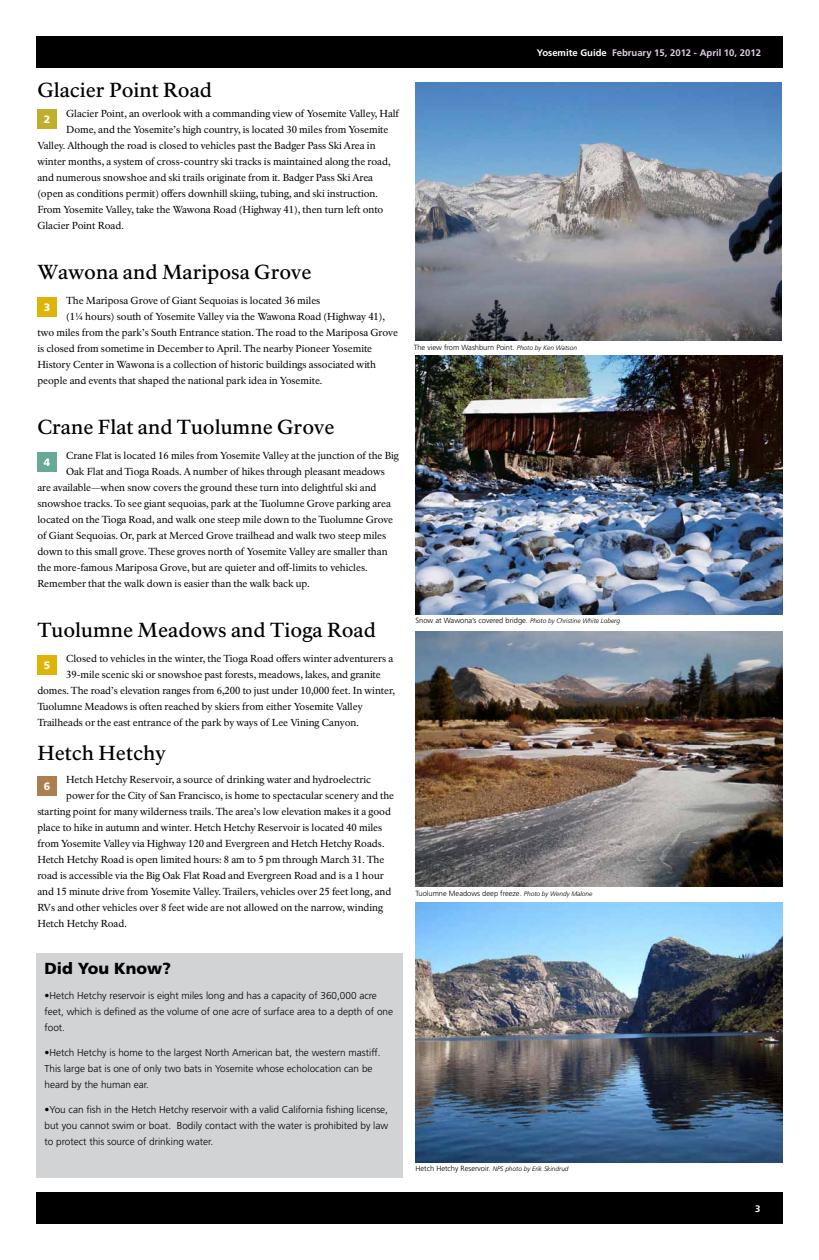
<style>
.page{position:relative;width:819px;height:1260px;background:#fff}
.page>*{position:absolute;margin:0;border:0;box-sizing:border-box;transform-origin:0 0}
.t1{font:500 20px "NPS Rawlinson OT";color:#000}
.t2{font:900 16px "Frutiger LT Std";color:#000}
.t3{font:900 10.7px "Frutiger LT Std";color:#fff}
.t4{font:10px "NPS Rawlinson OT";letter-spacing:-.005em;color:#000}
.t5{font:300 10px/16px "Frutiger LT Std";color:#000}
.t6{font:700 9.5px "Frutiger LT Std";color:#e1cee4}
.t7{font:700 9.5px "Frutiger LT Std";color:#fff}
.t8{font:300 7.5px "Frutiger LT Std";color:#000}
.t9{font:italic 300 6.5px "Frutiger LT Std";color:#000}
.s1{color:#fff}
.s2{font-style:italic;font-size:6.5px}
.s3{font-style:normal;font-size:7.5px}
</style>
<div class="page">
<div style="left:36px;top:36px;width:747px;height:32px;background:#000"></div>
<div style="left:36px;top:1192px;width:747px;height:32px;background:#000"></div>
<div style="left:37px;top:109px;width:20px;height:20px;background:#c0af2c"></div>
<div style="left:37px;top:297px;width:20px;height:20px;background:#deb408"></div>
<div style="left:37px;top:452px;width:20px;height:20px;background:#67a896"></div>
<div style="left:37px;top:655px;width:20px;height:20px;background:#deb408"></div>
<img style="left:416px;top:355px;width:367px;height:259px">
<img style="left:416px;top:82px;width:366px;height:259px">
<img style="left:416px;top:631px;width:367px;height:256px">
<img style="left:416px;top:902px;width:367px;height:261px">
<div style="left:37px;top:776px;width:20px;height:19px;background:#ab7f50"></div>
<div style="left:36px;top:953px;width:366px;height:225px;background:#d1d3d4"></div>
<h1 class="t1" style="left:37px;top:78px;width:176px">Glacier Point Road</h1>
<p class="t3" style="left:44px;top:113px;width:8px">2</p>
<p class="t4" style="left:66px;top:107px;width:334px">Glacier Point, an overlook with a commanding view of Yosemite Valley, Half</p>
<p class="t4" style="left:66px;top:123px;width:324px">Dome, and the Yosemite’s high country, is located 30 miles from Yosemite</p>
<p class="t4" style="left:37px;top:139px;width:340px">Valley. Although the road is closed to vehicles past the Badger Pass Ski Area in</p>
<p class="t4" style="left:37px;top:155px;width:355px">winter months, a system of cross-country ski tracks is maintained along the road,</p>
<p class="t4" style="left:37px;top:171px;width:337px">and numerous snowshoe and ski trails originate from it. Badger Pass Ski Area</p>
<p class="t4" style="left:37px;top:187px;width:342px">(open as conditions permit) offers downhill skiing, tubing, and ski instruction.</p>
<p class="t4" style="left:37px;top:203px;width:348px">From Yosemite Valley, take the Wawona Road (Highway 41), then turn left onto</p>
<p class="t4" style="left:37px;top:219px;width:88px">Glacier Point Road.</p>
<h1 class="t1" style="left:37px;top:259px;width:276px">Wawona and Mariposa Grove</h1>
<p class="t3" style="left:44px;top:300px;width:8px">3</p>
<p class="t4" style="left:66px;top:294px;width:256px">The Mariposa Grove of Giant Sequoias is located 36 miles</p>
<p class="t4" style="left:66px;top:310px;width:320px">(1¼ hours) south of Yosemite Valley via the Wawona Road (Highway 41),</p>
<p class="t4" style="left:37px;top:326px;width:362px">two miles from the park’s South Entrance station. The road to the Mariposa Grove</p>
<p class="t4" style="left:37px;top:342px;width:336px">is closed from sometime in December to April. The nearby Pioneer Yosemite</p>
<p class="t4" style="left:37px;top:358px;width:340px">History Center in Wawona is a collection of historic buildings associated with</p>
<p class="t4" style="left:37px;top:374px;width:287px">people and events that shaped the national park idea in Yosemite.</p>
<h1 class="t1" style="left:37px;top:414px;width:299px">Crane Flat and Tuolumne Grove</h1>
<p class="t3" style="left:44px;top:456px;width:8px">4</p>
<p class="t4" style="left:66px;top:449px;width:334px">Crane Flat is located 16 miles from Yosemite Valley at the junction of the Big</p>
<p class="t4" style="left:66px;top:465px;width:320px">Oak Flat and Tioga Roads. A number of hikes through pleasant meadows</p>
<p class="t4" style="left:37px;top:481px;width:341px">are available—when snow covers the ground these turn into delightful ski and</p>
<p class="t4" style="left:37px;top:497px;width:355px">snowshoe tracks. To see giant sequoias, park at the Tuolumne Grove parking area</p>
<p class="t4" style="left:37px;top:513px;width:357px">located on the Tioga Road, and walk one steep mile down to the Tuolumne Grove</p>
<p class="t4" style="left:37px;top:529px;width:350px">of Giant Sequoias. Or, park at Merced Grove trailhead and walk two steep miles</p>
<p class="t4" style="left:37px;top:545px;width:352px">down to this small grove. These groves north of Yosemite Valley are smaller than</p>
<p class="t4" style="left:37px;top:561px;width:332px">the more-famous Mariposa Grove, but are quieter and off-limits to vehicles.</p>
<p class="t4" style="left:37px;top:577px;width:274px">Remember that the walk down is easier than the walk back up.</p>
<h1 class="t1" style="left:37px;top:617px;width:340px">Tuolumne Meadows and Tioga Road</h1>
<p class="t3" style="left:44px;top:659px;width:8px">5</p>
<p class="t4" style="left:66px;top:652px;width:329px">Closed to vehicles in the winter, the Tioga Road offers winter adventurers a</p>
<p class="t4" style="left:66px;top:668px;width:316px">39-mile scenic ski or snowshoe past forests, meadows, lakes, and granite</p>
<p class="t4" style="left:37px;top:684px;width:359px">domes. The road’s elevation ranges from 6,200 to just under 10,000 feet. In winter,</p>
<p class="t4" style="left:37px;top:700px;width:327px">Tuolumne Meadows is often reached by skiers from either Yosemite Valley</p>
<p class="t4" style="left:37px;top:716px;width:323px">Trailheads or the east entrance of the park by ways of Lee Vining Canyon.</p>
<h1 class="t1" style="left:37px;top:740px;width:130px">Hetch Hetchy</h1>
<p class="t4" style="left:66px;top:773px;width:306px">Hetch Hetchy Reservoir, a source of drinking water and hydroelectric</p>
<p class="t4" style="left:66px;top:789px;width:330px">power for the City of San Francisco, is home to spectacular scenery and the</p>
<p class="t4" style="left:37px;top:805px;width:355px">starting point for many wilderness trails. The area’s low elevation makes it a good</p>
<p class="t4" style="left:37px;top:821px;width:346px">place to hike in autumn and winter. Hetch Hetchy Reservoir is located 40 miles</p>
<p class="t4" style="left:37px;top:837px;width:349px">from Yosemite Valley via Highway 120 and Evergreen and Hetch Hetchy Roads.</p>
<p class="t4" style="left:37px;top:853px;width:349px">Hetch Hetchy Road is open limited hours: 8 am to 5 pm through March 31. The</p>
<p class="t4" style="left:37px;top:869px;width:348px">road is accessible via the Big Oak Flat Road and Evergreen Road and is a 1 hour</p>
<p class="t4" style="left:37px;top:885px;width:356px">and 15 minute drive from Yosemite Valley. Trailers, vehicles over 25 feet long, and</p>
<p class="t4" style="left:37px;top:901px;width:347px">RVs and other vehicles over 8 feet wide are not allowed on the narrow, winding</p>
<p class="t4" style="left:37px;top:917px;width:91px">Hetch Hetchy Road.</p>
<p class="t3" style="left:44px;top:779px;width:8px">6</p>
<h2 class="t2" style="left:45px;top:959px;width:128px">Did You Know?</h2>
<p class="t5" style="left:45px;top:988px;width:350px">•Hetch Hetchy reservoir is eight miles long and has a capacity of 360,000 acre feet, which is defined as the volume of one acre of surface area to a depth of one foot.</p>
<p class="t5" style="left:45px;top:1045px;width:338px">•Hetch Hetchy is home to the largest North American bat, the western mastiff.<br>This large bat is one of only two bats in Yosemite whose echolocation can be heard by the human ear.</p>
<p class="t5" style="left:45px;top:1102px;width:345px;text-align:justify">•You can fish in the Hetch Hetchy reservoir with a valid California fishing license, but you cannot swim or boat. Bodily contact with the water is prohibited by law to protect this source of drinking water.</p>
<p class="t6" style="left:537px;top:47px;width:226px"><span class="s1">Yosemite Guide</span> February 15, 2012 - April 10, 2012</p>
<p class="t8" style="left:414px;top:343px;width:165px">The view from Washburn Point. <span class="s2">Photo by Ken Watson</span></p>
<p class="t8" style="left:416px;top:617px;width:206px">Snow at Wawona’s covered bridge. <span class="s2">Photo by Christine White Loberg</span></p>
<p class="t8" style="left:416px;top:889px;width:178px">Tuolumne Meadows deep freeze. <span class="s2">Photo by Wendy Malone</span></p>
<p class="t9" style="left:416px;top:1165px;width:155px"><span class="s3">Hetch Hetchy Reservoir.</span> NPS photo by Erik Skindrud</p>
<p class="t7" style="left:756px;top:1203px;width:7px">3</p>
</div>
